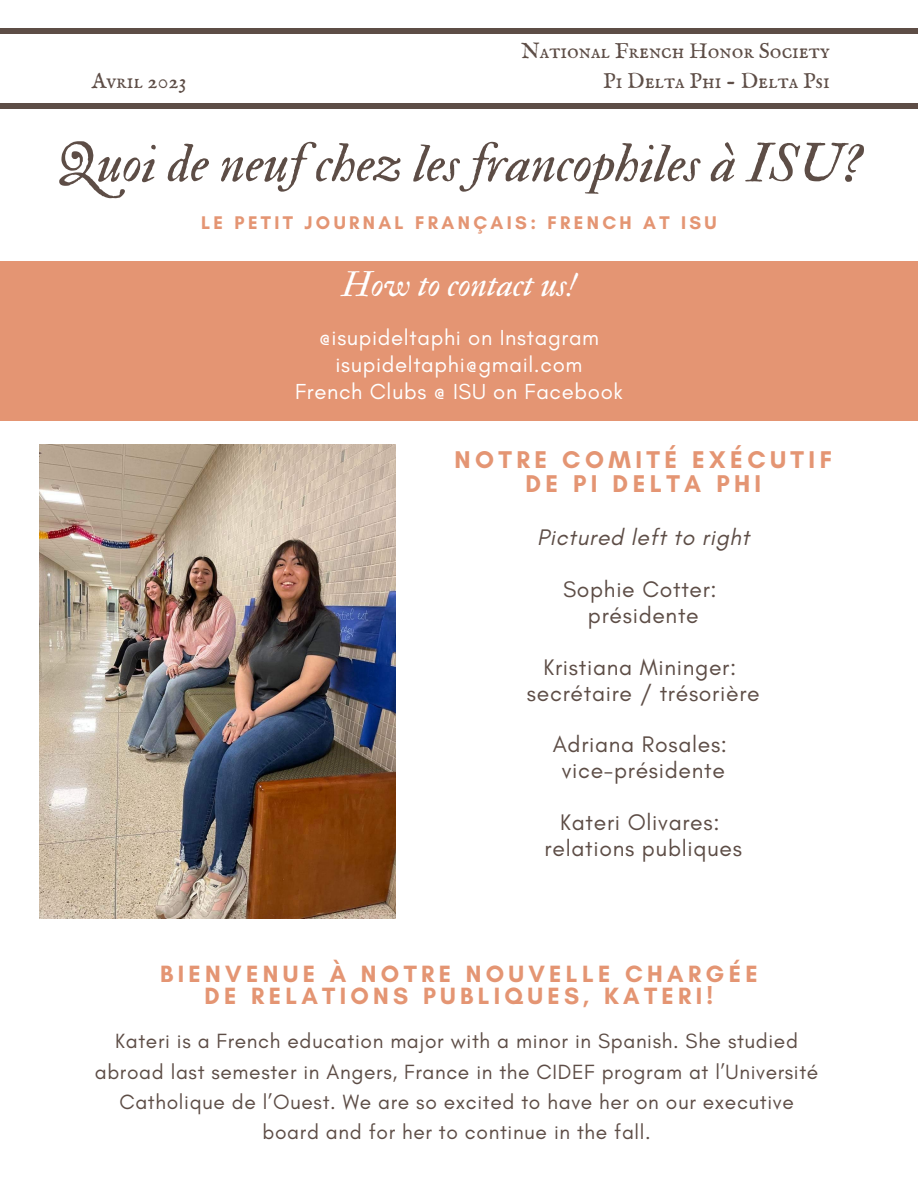
<style>
.page{position:relative;width:918px;height:1188px;background:#fff}
.page>*{position:absolute;margin:0;border:0;box-sizing:border-box;transform-origin:0 0}
.t1{font:54px "IM FELL Double Pica Italic";color:#5d4d46}
.t2{font:34.65px "IM FELL Double Pica Italic";color:#fff}
.t3{font:700 24.6px/23.7px "Glacial Indifference";letter-spacing:.18em;color:#e49573;text-align:center}
.t4{font:700 24px/22.5px "Glacial Indifference";letter-spacing:.18em;color:#e49573;text-align:center}
.t5{font:22.95px/25.8px "Glacial Indifference";letter-spacing:.03em;color:#5d4d46;text-align:center}
.t6{font:italic 22.95px "Glacial Indifference";letter-spacing:.03em;color:#5d4d46}
.t7{font:22.2px/27px "Glacial Indifference";letter-spacing:.03em;color:#fff;text-align:center}
.t8{font:21.75px/29.7px "IM FELL English SC";color:#5d4d46;text-align:right}
.t9{font:21px/30.3px "Glacial Indifference";letter-spacing:.03em;color:#5d4d46;text-align:center}
.t10{font:700 18.75px "Glacial Indifference";letter-spacing:.18em;color:#e49573}
</style>
<div class="page">
<div style="left:0;top:28px;width:918px;height:6px;background:#5d4d46"></div>
<div style="left:0;top:103px;width:918px;height:6px;background:#5d4d46"></div>
<div style="left:0;top:261px;width:395px;height:159px;background:#e49573"></div>
<div style="left:392px;top:261px;width:421px;height:159px;background:#e49573"></div>
<div style="left:676px;top:261px;width:242px;height:159px;background:#e49573"></div>
<img style="left:40px;top:444px;width:355px;height:475px">
<p class="t8" style="left:92px;top:67px;width:96px">Avril 2023</p>
<p class="t8" style="left:521px;top:37px;width:310px">National French Honor Society<br>Pi Delta Phi - Delta Psi</p>
<h1 class="t1" style="left:56px;top:131px;width:807px">Quoi de neuf chez les francophiles à ISU?</h1>
<p class="t10" style="left:201px;top:211px;width:517px">LE PETIT JOURNAL FRANÇAIS: FRENCH AT ISU</p>
<h2 class="t2" style="left:342px;top:264px;width:236px">How to contact us!</h2>
<p class="t7" style="left:295px;top:323px;width:329px">@isupideltaphi on Instagram isupideltaphi@gmail.com<br>French Clubs @ ISU on Facebook</p>
<p class="t3" style="left:455px;top:448px;width:379px">NOTRE COMITÉ EXÉCUTIF<br>DE PI DELTA PHI</p>
<p class="t6" style="left:537px;top:524px;width:214px">Pictured left to right</p>
<p class="t5" style="left:563px;top:576px;width:155px">Sophie Cotter: présidente</p>
<p class="t5" style="left:527px;top:654px;width:234px">Kristiana Mininger: secrétaire / trésorière</p>
<p class="t5" style="left:553px;top:731px;width:176px">Adriana Rosales: vice-présidente</p>
<p class="t5" style="left:545px;top:809px;width:199px">Kateri Olivares: relations publiques</p>
<p class="t4" style="left:160px;top:962px;width:599px">BIENVENUE À NOTRE NOUVELLE CHARGÉE<br>DE RELATIONS PUBLIQUES, KATERI!</p>
<p class="t9" style="left:95px;top:1026px;width:725px">Kateri is a French education major with a minor in Spanish. She studied abroad last semester in Angers, France in the CIDEF program at l’Université Catholique de l’Ouest. We are so excited to have her on our executive board and for her to continue in the fall.</p>
</div>
